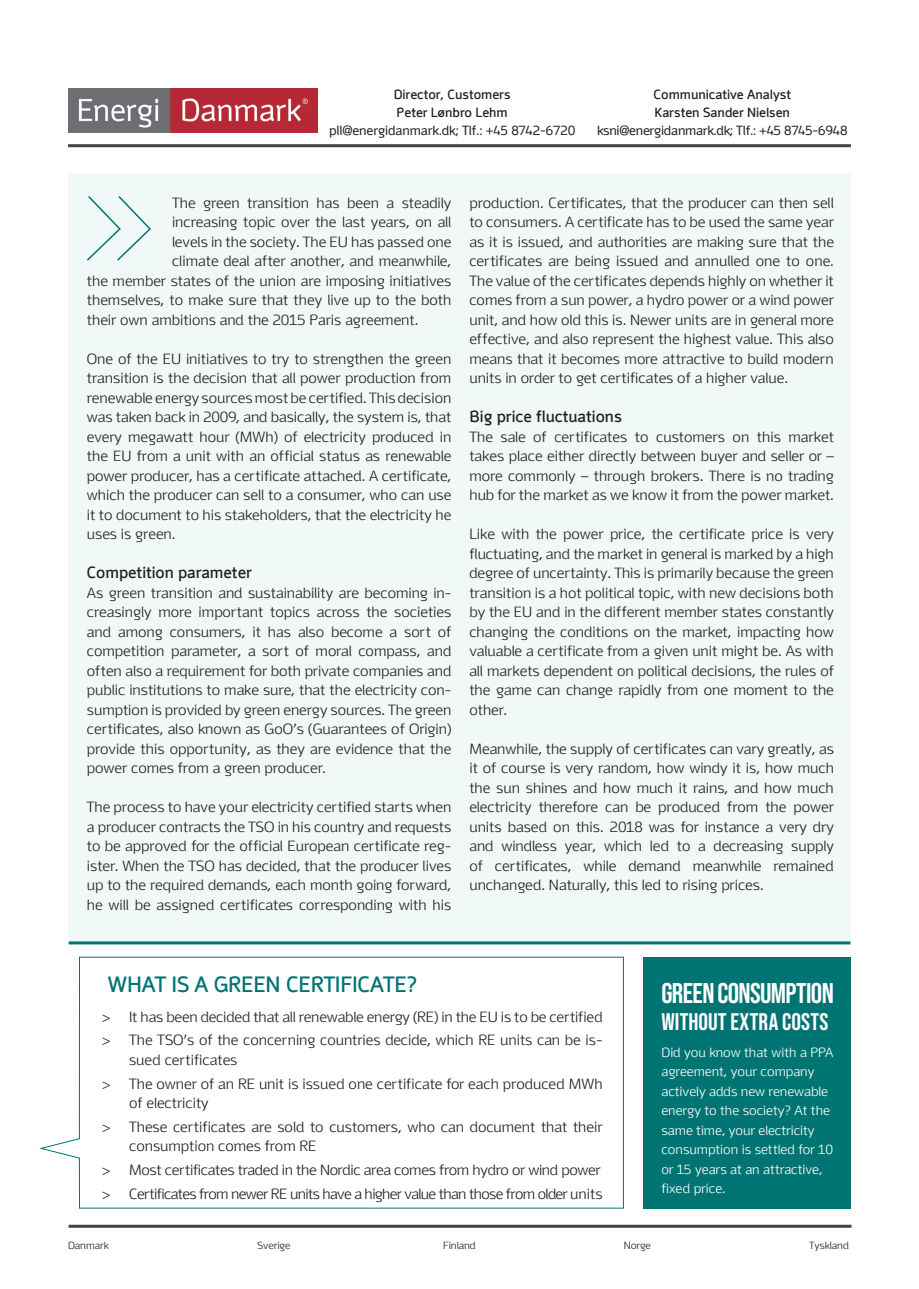
<style>
.page{position:relative;width:919px;height:1289px;background:#fff}
.page>*{position:absolute;margin:0;border:0;box-sizing:border-box;transform-origin:0 0}
.t1{font:28.5px "Bebas Neue";letter-spacing:-.02em;color:#fff}
.t2{font:24px "Bebas Neue";letter-spacing:.005em;color:#fff}
.t3{font:700 22.5px "Energi";letter-spacing:-.01em;color:#007473}
.t4{font:700 16.5px "Energi";color:#231f20}
.t5{font:300 15px/19.5px "Energi";color:#231f20;text-align:justify}
.t6{font:300 15px "Energi";letter-spacing:-.04em;color:#231f20}
.t7{font:300 15px "Energi";letter-spacing:-.02em;color:#231f20}
.t8{font:300 13.5px/19.5px "Energi";color:#fff}
.t9{font:13.5px "Energi";letter-spacing:-.01em;color:#231f20}
.t10{font:700 13.5px/18px "Energi";color:#231f20}
.t11{font:300 10.5px "Energi";color:#231f20}
</style>
<div class="page">
<div style="left:68px;top:174px;width:782px;height:767px;background:#f0f9f7"></div>
<hr style="left:68px;top:144px;width:782px;height:3px;background:#3f434a">
<img style="left:68px;top:89px;width:249px;height:43px">
<svg style="left:39px;top:956px;width:585px;height:252px"></svg>
<hr style="left:69px;top:941px;width:781px;height:3px;background:#007473">
<div style="left:642px;top:956px;width:208px;height:252px;background:#007473"></div>
<hr style="left:69px;top:1224px;width:782px;height:3px;background:#3f434a">
<svg style="left:87px;top:196px;width:64px;height:65px"></svg>
<p class="t10" style="left:393px;top:86px;width:119px">Director, Customers<br>Peter Lønbro Lehm</p>
<p class="t9" style="left:329px;top:123px;width:247px">pll@energidanmark.dk; Tlf.: +45 8742-6720</p>
<p class="t10" style="left:653px;top:86px;width:139px">Communicative Analyst</p>
<p class="t10" style="left:654px;top:104px;width:137px">Karsten Sander Nielsen</p>
<p class="t9" style="left:597px;top:123px;width:252px">ksni@energidanmark.dk; Tlf.: +45 8745-6948</p>
<p class="t5" style="left:172px;top:193px;width:281px">The green transition has been a steadily</p>
<p class="t5" style="left:172px;top:212px;width:281px">increasing topic over the last years, on all</p>
<p class="t5" style="left:172px;top:232px;width:281px">levels in the society. The EU has passed one</p>
<p class="t5" style="left:172px;top:251px;width:281px">climate deal after another, and meanwhile,</p>
<p class="t5" style="left:87px;top:271px;width:366px">the member states of the union are imposing initiatives</p>
<p class="t5" style="left:87px;top:290px;width:366px">themselves, to make sure that they live up to the both</p>
<p class="t5" style="left:87px;top:310px;width:333px">their own ambitions and the 2015 Paris agreement.</p>
<p class="t5" style="left:87px;top:349px;width:366px">One of the EU initiatives to try to strengthen the green transition is the decision that all power production from renewable energy sources most be certified. This decision was taken back in 2009, and basically, the system is, that every megawatt hour (MWh) of electricity produced in the EU from a unit with an official status as renewable power producer, has a certificate attached. A certificate, which the producer can sell to a consumer, who can use it to document to his stakeholders, that the electricity he uses is green.</p>
<p class="t4" style="left:87px;top:563px;width:166px">Competition parameter</p>
<p class="t5" style="left:87px;top:583px;width:366px">As green transition and sustainability are becoming in&shy;creasingly more important topics across the societies and among consumers, it has also become a sort of competition parameter, a sort of moral compass, and often also a requirement for both private companies and public institutions to make sure, that the electricity con&shy;sumption is provided by green energy sources. The green certificates, also known as GoO’s (Guarantees of Origin) provide this opportunity, as they are evidence that the power comes from a green producer.</p>
<p class="t5" style="left:87px;top:797px;width:366px">The process to have your electricity certified starts when a producer contracts the TSO in his country and requests to be approved for the official European certificate reg&shy;ister. When the TSO has decided, that the producer lives up to the required demands, each month going forward, he will be assigned certificates corresponding with his</p>
<p class="t5" style="left:469px;top:193px;width:366px">production. Certificates, that the producer can then sell to consumers. A certificate has to be used the same year as it is issued, and authorities are making sure that the certificates are being issued and annulled one to one.<br>The value of the certificates depends highly on whether it comes from a sun power, a hydro power or a wind power unit, and how old this is. Newer units are in general more effective, and also represent the highest value. This also means that it becomes more attractive to build modern units in order to get certificates of a higher value.</p>
<p class="t4" style="left:469px;top:407px;width:154px">Big price fluctuations</p>
<p class="t5" style="left:469px;top:427px;width:366px">The sale of certificates to customers on this market takes place either directly between buyer and seller or – more commonly – through brokers. There is no trading hub for the market as we know it from the power market.</p>
<p class="t5" style="left:469px;top:524px;width:366px">Like with the power price, the certificate price is very fluctuating, and the market in general is marked by a high degree of uncertainty. This is primarily because the green transition is a hot political topic, with new decisions both by the EU and in the different member states constantly changing the conditions on the market, impacting how valuable a certificate from a given unit might be. As with all markets dependent on political decisions, the rules of the game can change rapidly from one moment to the other.</p>
<p class="t5" style="left:469px;top:739px;width:366px">Meanwhile, the supply of certificates can vary greatly, as it of course is very random, how windy it is, how much the sun shines and how much it rains, and how much electricity therefore can be produced from the power units based on this. 2018 was for instance a very dry and windless year, which led to a decreasing supply of certificates, while demand meanwhile remained unchanged. Naturally, this led to rising prices.</p>
<p class="t3" style="left:108px;top:971px;width:311px">WHAT IS A GREEN CERTIFICATE?</p>
<p class="t5" style="left:102px;top:1007px;width:502px">&gt; It has been decided that all renewable energy (RE) in the EU is to be certified</p>
<p class="t5" style="left:129px;top:1030px;width:475px;text-indent:-27px">&gt; The TSO’s of the concerning countries decide, which RE units can be is&shy;sued certificates</p>
<p class="t5" style="left:129px;top:1074px;width:475px;text-indent:-27px">&gt; The owner of an RE unit is issued one certificate for each produced MWh of electricity</p>
<p class="t5" style="left:129px;top:1117px;width:475px;text-indent:-27px">&gt; These certificates are sold to customers, who can document that their consumption comes from RE</p>
<p class="t7" style="left:102px;top:1162px;width:500px">&gt; Most certificates traded in the Nordic area comes from hydro or wind power</p>
<p class="t6" style="left:102px;top:1185px;width:502px">&gt; Certificates from newer RE units have a higher value than those from older units</p>
<p class="t1" style="left:661px;top:976px;width:174px">GREEN CONSUMPTION</p>
<p class="t2" style="left:661px;top:1007px;width:168px">WITHOUT EXTRA COSTS</p>
<p class="t8" style="left:661px;top:1042px;width:173px">Did you know that with a PPA agreement, your company actively adds new renewable energy to the society? At the same time, your electricity consumption is settled for 10 or 15 years at an attractive, fixed price.</p>
<p class="t11" style="left:68px;top:1240px;width:42px">Danmark</p>
<p class="t11" style="left:257px;top:1240px;width:34px">Sverige</p>
<p class="t11" style="left:443px;top:1240px;width:34px">Finland</p>
<p class="t11" style="left:623px;top:1240px;width:29px">Norge</p>
<p class="t11" style="left:809px;top:1240px;width:41px">Tyskland</p>
</div>
